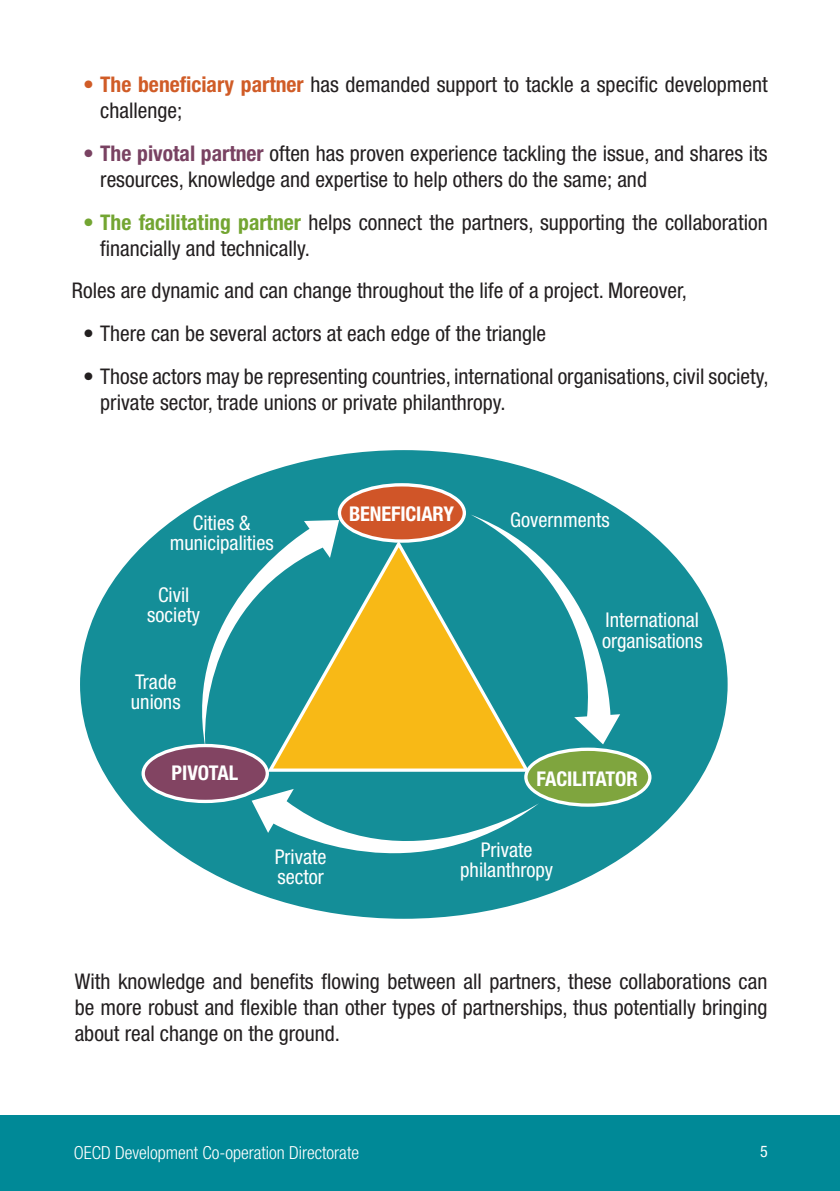
<style>
.page{position:relative;width:840px;height:1191px;background:#fff}
.page>*{position:absolute;margin:0;border:0;box-sizing:border-box;transform-origin:0 0}
.body_copy{font:condensed 21.6px/26px "Helvetica Neue LT Std";color:#231f20}
.t1{font:condensed 20.4px/20.4px "Helvetica Neue LT Std";color:#fff;text-align:center}
.t2{font:700 condensed 20.4px "Helvetica Neue LT Std";letter-spacing:-.005em;color:#fff}
.t3{font:300 condensed 18px "Helvetica Neue LT Std";color:#fff}
.t4{font:condensed 16px "Helvetica Neue LT Std";color:#fff}
.s1{font-weight:700;color:#d05c27}
.s2{font-weight:700;color:#794262}
.s3{font-weight:700;color:#73a532}
</style>
<div class="page">
<div style="left:0;top:1115px;width:839px;height:76px;background:#008997"></div>
<div style="left:80px;top:450px;width:647px;height:468px;background:#148e98;border-radius:50%"></div>
<svg style="left:182px;top:520px;width:157px;height:227px"></svg>
<svg style="left:251px;top:789px;width:288px;height:107px"></svg>
<svg style="left:264px;top:539px;width:268px;height:233px"></svg>
<div style="left:339px;top:485px;width:125px;height:56px;background:#d05528;border-radius:50%"></div>
<div style="left:337px;top:483px;width:129px;height:60px;border:3px solid #fff;border-radius:50%"></div>
<div style="left:143px;top:745px;width:124px;height:56px;background:#824462;border-radius:50%"></div>
<div style="left:141px;top:744px;width:128px;height:59px;border:3px solid #fff;border-radius:50%"></div>
<div style="left:525px;top:749px;width:124px;height:56px;background:#7fa53e;border-radius:50%"></div>
<div style="left:524px;top:747px;width:127px;height:59px;border:3px solid #fff;border-radius:50%"></div>
<svg style="left:470px;top:514px;width:149px;height:230px"></svg>
<p class="body_copy" style="left:100px;top:71px;width:668px;text-indent:-17px"><span class="s1">• The beneficiary partner</span> has demanded support to tackle a specific development challenge;</p>
<p class="body_copy" style="left:100px;top:140px;width:668px;text-indent:-17px"><span class="s2">• The pivotal partner</span> often has proven experience tackling the issue, and shares its resources, knowledge and expertise to help others do the same; and</p>
<p class="body_copy" style="left:100px;top:209px;width:668px;text-indent:-17px"><span class="s3">• The facilitating partner</span> helps connect the partners, supporting the collaboration financially and technically.</p>
<p class="body_copy" style="left:72px;top:278px;width:616px">Roles are dynamic and can change throughout the life of a project. Moreover,</p>
<p class="body_copy" style="left:83px;top:321px;width:464px">• There can be several actors at each edge of the triangle</p>
<p class="body_copy" style="left:100px;top:363px;width:669px;text-indent:-17px">• Those actors may be representing countries, international organisations, civil society, private sector, trade unions or private philanthropy.</p>
<p class="t1" style="left:170px;top:512px;width:105px">Cities &amp; municipalities</p>
<p class="t1" style="left:147px;top:584px;width:54px">Civil society</p>
<p class="t1" style="left:131px;top:671px;width:51px;text-align:left">Trade unions</p>
<p class="t2" style="left:171px;top:760px;width:68px">PIVOTAL</p>
<p class="t1" style="left:274px;top:846px;width:53px;text-align:left">Private sector</p>
<p class="t2" style="left:349px;top:501px;width:106px">BENEFICIARY</p>
<p class="t1" style="left:510px;top:509px;width:101px">Governments</p>
<p class="t1" style="left:601px;top:609px;width:102px;text-align:left">International organisations</p>
<p class="t2" style="left:536px;top:766px;width:103px">FACILITATOR</p>
<p class="t1" style="left:460px;top:839px;width:94px">Private philanthropy</p>
<p class="body_copy" style="left:75px;top:968px;width:693px;text-align:justify">With knowledge and benefits flowing between all partners, these collaborations can be more robust and flexible than other types of partnerships, thus potentially bringing about real change on the ground.</p>
<p class="t3" style="left:74px;top:1141px;width:286px">OECD Development Co-operation Directorate</p>
<p class="t4" style="left:759px;top:1142px;width:9px">5</p>
</div>
